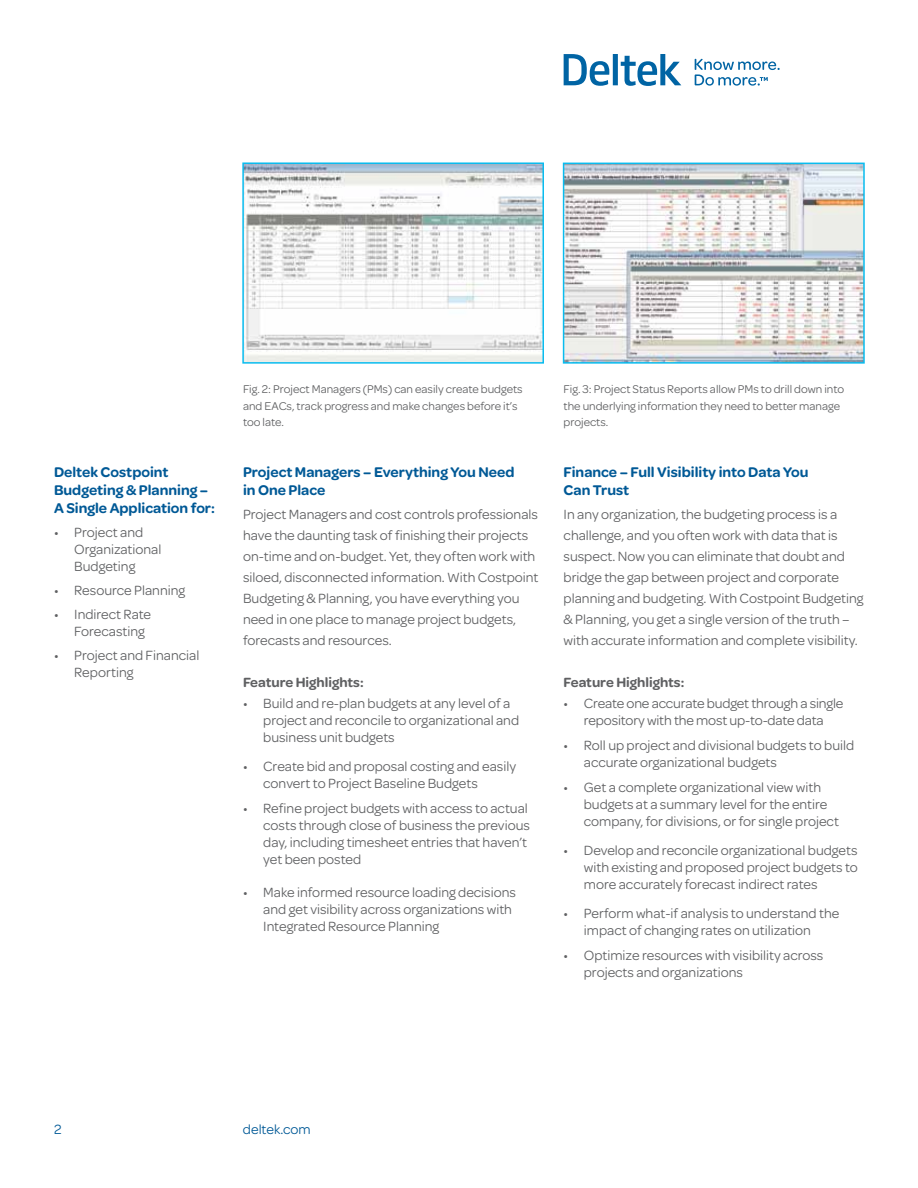
<style>
.page{position:relative;width:918px;height:1188px;background:#fff}
.page>*{position:absolute;margin:0;border:0;box-sizing:border-box;transform-origin:0 0}
.t1{font:600 15px/18px "Omnes";color:#005996}
.t2{font:14.25px/17.1px "Omnes";color:#5f6062}
.t3{font:600 14.25px "Omnes";color:#5f6062}
.t4{font:14.25px "Omnes";color:#005996}
.t5{font:12px/16.5px "Omnes";color:#5f6062}
</style>
<div class="page">
<svg style="left:695px;top:59px;width:85px;height:27px"></svg>
<svg style="left:564px;top:54px;width:117px;height:32px"></svg>
<img style="left:245px;top:165px;width:296px;height:196px">
<div style="left:242px;top:162px;width:302px;height:202px;border:2px solid #09bcef"></div>
<img style="left:566px;top:166px;width:296px;height:195px">
<div style="left:563px;top:163px;width:302px;height:201px;border:2px solid #09bcef"></div>
<p class="t1" style="left:54px;top:462px;width:163px">Deltek Costpoint<br>Budgeting &amp; Planning –<br>A Single Application for:</p>
<p class="t2" style="left:74px;top:523px;width:89px;text-indent:-20px">• Project and<br>Organizational<br>Budgeting</p>
<p class="t2" style="left:54px;top:581px;width:133px">• Resource Planning</p>
<p class="t2" style="left:74px;top:605px;width:78px;text-indent:-20px">• Indirect Rate<br>Forecasting</p>
<p class="t2" style="left:74px;top:646px;width:127px;text-indent:-20px">• Project and Financial<br>Reporting</p>
<p class="t5" style="left:243px;top:380px;width:281px">Fig. 2: Project Managers (PMs) can easily create budgets and EACs, track progress and make changes before it’s too late.</p>
<p class="t1" style="left:243px;top:462px;width:273px">Project Managers – Everything You Need in One Place</p>
<p class="t2" style="left:243px;top:503px;width:297px;line-height:21px">Project Managers and cost controls professionals have the daunting task of finishing their projects on-time and on-budget. Yet, they often work with siloed, disconnected information. With Costpoint Budgeting &amp; Planning, you have everything you need in one place to manage project budgets, forecasts and resources.</p>
<p class="t3" style="left:243px;top:672px;width:122px">Feature Highlights:</p>
<p class="t2" style="left:263px;top:694px;width:257px;text-indent:-20px">• Build and re-plan budgets at any level of a project and reconcile to organizational and business unit budgets</p>
<p class="t2" style="left:263px;top:757px;width:254px;text-indent:-20px">• Create bid and proposal costing and easily convert to Project Baseline Budgets</p>
<p class="t2" style="left:263px;top:799px;width:268px;text-indent:-20px">• Refine project budgets with access to actual costs through close of business the previous day, including timesheet entries that haven’t yet been posted</p>
<p class="t2" style="left:263px;top:883px;width:254px;text-indent:-20px">• Make informed resource loading decisions and get visibility across organizations with<br>Integrated Resource Planning</p>
<p class="t5" style="left:564px;top:380px;width:282px">Fig. 3: Project Status Reports allow PMs to drill down into the underlying information they need to better manage projects.</p>
<p class="t1" style="left:564px;top:462px;width:246px">Finance – Full Visibility into Data You<br>Can Trust</p>
<p class="t2" style="left:564px;top:503px;width:302px;line-height:21px">In any organization, the budgeting process is a challenge, and you often work with data that is suspect. Now you can eliminate that doubt and bridge the gap between project and corporate planning and budgeting. With Costpoint Budgeting &amp; Planning, you get a single version of the truth – with accurate information and complete visibility.</p>
<p class="t3" style="left:564px;top:672px;width:122px">Feature Highlights:</p>
<p class="t2" style="left:564px;top:694px;width:281px;text-align:center">• Create one accurate budget through a single repository with the most up-to-date data</p>
<p class="t2" style="left:584px;top:736px;width:272px;text-indent:-20px">• Roll up project and divisional budgets to build accurate organizational budgets</p>
<p class="t2" style="left:584px;top:778px;width:257px;text-indent:-20px">• Get a complete organizational view with budgets at a summary level for the entire company, for divisions, or for single project</p>
<p class="t2" style="left:584px;top:841px;width:276px;text-align:justify;text-indent:-20px">• Develop and reconcile organizational budgets with existing and proposed project budgets to more accurately forecast indirect rates</p>
<p class="t2" style="left:564px;top:904px;width:277px;text-align:center">• Perform what-if analysis to understand the impact of changing rates on utilization</p>
<p class="t2" style="left:584px;top:946px;width:241px;text-indent:-20px">• Optimize resources with visibility across projects and organizations</p>
<p class="t4" style="left:54px;top:1120px;width:9px">2</p>
<p class="t4" style="left:243px;top:1120px;width:69px">deltek.com</p>
</div>
